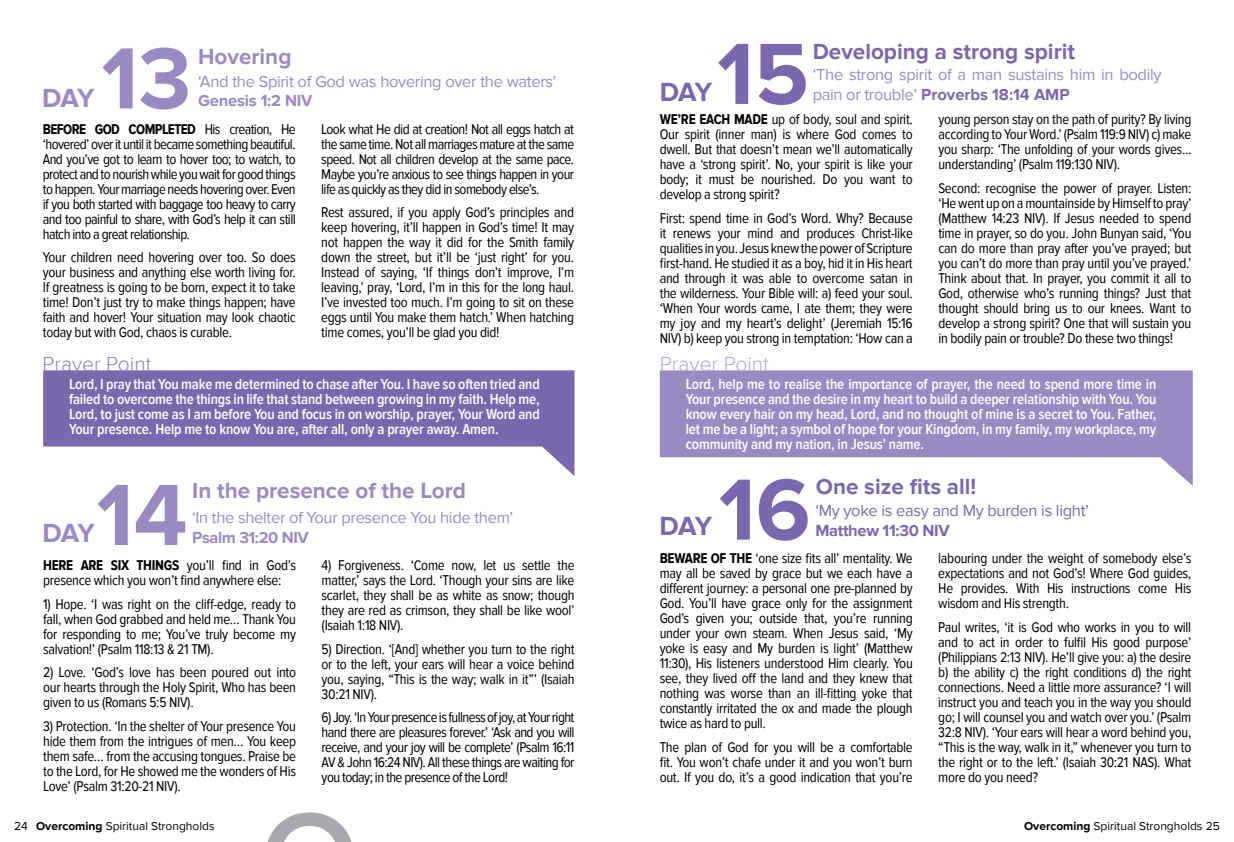
<style>
.page{position:relative;width:1234px;height:842px;background:#fff}
.page>*{position:absolute;margin:0;border:0;box-sizing:border-box;transform-origin:0 0}
.t1{font:700 90px "Proxima Nova";color:#998bc2}
.t2{font:700 90px "Proxima Nova";color:#7a68ae}
.t3{font:700 27px "Proxima Nova";letter-spacing:-.05em;color:#998bc2}
.t4{font:700 27px "Proxima Nova";letter-spacing:-.05em;color:#7a68ae}
.t5{font:700 22.5px "Proxima Nova";color:#7a68ae}
.t6{font:700 22.5px "Proxima Nova";color:#998bc2}
.t7{font:300 21px "Proxima Nova";color:#8e7ebb}
.t8{font:300 21px "Proxima Nova";color:#b1a7d2}
.t9{font:16.5px "Proxima Nova";letter-spacing:-.02em;color:#998bc2}
.t10{font:16.5px "Proxima Nova";letter-spacing:-.02em;color:#7a68ae}
.t11{font:700 16.5px "Proxima Nova";color:#7a68ae}
.t12{font:700 16.5px "Proxima Nova";letter-spacing:-.02em;color:#998bc2}
.t13{font:700 16.5px "Proxima Nova";letter-spacing:-.02em;color:#7a68ae}
.t14{font:600 15px/15px "Proxima Nova Cond";letter-spacing:-.01em;color:#fff;text-align:justify}
.t15{font:14.7px/15px "Proxima Nova Cond";letter-spacing:-.02em;color:#000;text-align:justify}
.t16{font:12px "Proxima Nova";color:#000}
.s1{font-weight:700}
.s2{font-weight:400;color:#998bc2}
</style>
<div class="page">
<svg style="left:43px;top:370px;width:531px;height:106px;fill:#7a68ae"></svg>
<svg style="left:659px;top:370px;width:533px;height:115px;fill:#998bc2"></svg>
<svg style="left:267px;top:812px;width:85px;height:30px"></svg>
<h1 class="t1" style="left:101px;top:27px;width:91px">13</h1>
<h2 class="t3" style="left:42px;top:82px;width:54px">DAY</h2>
<h3 class="t6" style="left:198px;top:43px;width:95px">Hovering</h3>
<p class="t9" style="left:198px;top:72px;width:359px">‘And the Spirit of God was hovering over the waters’</p>
<p class="t12" style="left:198px;top:91px;width:116px">Genesis 1:2 NIV</p>
<p class="t15" style="left:43px;top:122px;width:254px"><span class="s1">BEFORE GOD COMPLETED</span> His creation, He ‘hovered’ over it until it became something beautiful.<br>And you’ve got to learn to hover too; to watch, to protect and to nourish while you wait for good things to happen. Your marriage needs hovering over. Even if you both started with baggage too heavy to carry and too painful to share, with God’s help it can still hatch into a great relationship.</p>
<p class="t15" style="left:43px;top:250px;width:254px">Your children need hovering over too. So does your business and anything else worth living for.<br>If greatness is going to be born, expect it to take time! Don’t just try to make things happen; have faith and hover! Your situation may look chaotic today but with God, chaos is curable.</p>
<h3 class="t7" style="left:42px;top:352px;width:111px">Prayer Point</h3>
<p class="t15" style="left:321px;top:122px;width:254px">Look what He did at creation! Not all eggs hatch at the same time. Not all marriages mature at the same speed. Not all children develop at the same pace.<br>Maybe you’re anxious to see things happen in your life as quickly as they did in somebody else’s.</p>
<p class="t15" style="left:321px;top:205px;width:254px">Rest assured, if you apply God’s principles and keep hovering, it’ll happen in God’s time! It may not happen the way it did for the Smith family down the street, but it’ll be ‘just right’ for you.<br>Instead of saying, ‘If things don’t improve, I’m leaving,’ pray, ‘Lord, I’m in this for the long haul.<br>I’ve invested too much. I’m going to sit on these eggs until You make them hatch.’ When hatching time comes, you’ll be glad you did!</p>
<p class="t14" style="left:69px;top:377px;width:472px">Lord, I pray that You make me determined to chase after You. I have so often tried and failed to overcome the things in life that stand between growing in my faith. Help me, Lord, to just come as I am before You and focus in on worship, prayer, Your Word and Your presence. Help me to know You are, after all, only a prayer away. Amen.</p>
<h3 class="t6" style="left:192px;top:478px;width:275px">In the presence of the Lord</h3>
<h1 class="t1" style="left:97px;top:463px;width:92px">14</h1>
<p class="t9" style="left:192px;top:508px;width:322px">‘In the shelter of Your presence You hide them’</p>
<h2 class="t3" style="left:42px;top:518px;width:54px">DAY</h2>
<p class="t12" style="left:192px;top:527px;width:118px">Psalm 31:20 NIV</p>
<p class="t15" style="left:43px;top:558px;width:254px"><span class="s1">HERE ARE SIX THINGS</span> you’ll find in God’s presence which you won’t find anywhere else:</p>
<p class="t15" style="left:43px;top:597px;width:254px">1) Hope. ‘I was right on the cliff-edge, ready to fall, when God grabbed and held me… Thank You for responding to me; You’ve truly become my salvation!’ (Psalm 118:13 &amp; 21 TM).</p>
<p class="t15" style="left:43px;top:665px;width:254px">2) Love. ‘God’s love has been poured out into our hearts through the Holy Spirit, Who has been given to us (Romans 5:5 NIV).</p>
<p class="t15" style="left:43px;top:719px;width:254px">3) Protection. ‘In the shelter of Your presence You hide them from the intrigues of men… You keep them safe… from the accusing tongues. Praise be to the Lord, for He showed me the wonders of His Love’ (Psalm 31:20-21 NIV).</p>
<p class="t15" style="left:321px;top:558px;width:254px">4) Forgiveness. ‘Come now, let us settle the matter,’ says the Lord. ‘Though your sins are like scarlet, they shall be as white as snow; though they are red as crimson, they shall be like wool’ (Isaiah 1:18 NIV).</p>
<p class="t15" style="left:321px;top:642px;width:254px">5) Direction. ‘[And] whether you turn to the right or to the left, your ears will hear a voice behind you, saying, “This is the way; walk in it”’ (Isaiah 30:21 NIV).</p>
<p class="t15" style="left:321px;top:710px;width:254px">6) Joy. ‘In Your presence is fullness of joy, at Your right hand there are pleasures forever.’ ‘Ask and you will receive, and your joy will be complete’ (Psalm 16:11<br>AV &amp; John 16:24 NIV). All these things are waiting for you today; in the presence of the Lord!</p>
<h3 class="t5" style="left:812px;top:39px;width:264px">Developing a strong spirit</h3>
<h1 class="t2" style="left:717px;top:22px;width:93px">15</h1>
<p class="t9" style="left:812px;top:65px;width:350px">‘The strong spirit of a man sustains him in bodily</p>
<h2 class="t4" style="left:659px;top:77px;width:54px">DAY</h2>
<p class="t11" style="left:812px;top:85px;width:258px"><span class="s2">pain or trouble’</span> Proverbs 18:14 AMP</p>
<p class="t15" style="left:659px;top:112px;width:254px"><span class="s1">WE’RE EACH MADE</span> up of body, soul and spirit.<br>Our spirit (inner man) is where God comes to dwell. But that doesn’t mean we’ll automatically have a ‘strong spirit’. No, your spirit is like your body; it must be nourished. Do you want to develop a strong spirit?</p>
<p class="t15" style="left:659px;top:211px;width:254px">First: spend time in God’s Word. Why? Because it renews your mind and produces Christ-like qualities in you. Jesus knew the power of Scripture first-hand. He studied it as a boy, hid it in His heart and through it was able to overcome satan in the wilderness. Your Bible will: a) feed your soul. ‘When Your words came, I ate them; they were my joy and my heart’s delight’ (Jeremiah 15:16<br>NIV) b) keep you strong in temptation: ‘How can a</p>
<h3 class="t8" style="left:659px;top:352px;width:111px">Prayer Point</h3>
<p class="t15" style="left:938px;top:112px;width:254px">young person stay on the path of purity? By living according to Your Word.’ (Psalm 119:9 NIV) c) make you sharp: ‘The unfolding of your words gives... understanding’ (Psalm 119:130 NIV).</p>
<p class="t15" style="left:938px;top:181px;width:254px">Second: recognise the power of prayer. Listen: ‘He went up on a mountainside by Himself to pray’ (Matthew 14:23 NIV). If Jesus needed to spend time in prayer, so do you. John Bunyan said, ‘You can do more than pray after you’ve prayed; but you can’t do more than pray until you’ve prayed.’ Think about that. In prayer, you commit it all to God, otherwise who’s running things? Just that thought should bring us to our knees. Want to develop a strong spirit? One that will sustain you in bodily pain or trouble? Do these two things!</p>
<p class="t14" style="left:685px;top:377px;width:472px">Lord, help me to realise the importance of prayer, the need to spend more time in Your presence and the desire in my heart to build a deeper relationship with You. You know every hair on my head, Lord, and no thought of mine is a secret to You. Father, let me be a light; a symbol of hope for your Kingdom, in my family, my workplace, my community and my nation, in Jesus’ name.</p>
<h1 class="t2" style="left:718px;top:458px;width:93px">16</h1>
<h2 class="t4" style="left:659px;top:510px;width:54px">DAY</h2>
<h3 class="t5" style="left:815px;top:473px;width:162px">One size fits all!</h3>
<p class="t10" style="left:815px;top:501px;width:275px">‘My yoke is easy and My burden is light’</p>
<p class="t13" style="left:815px;top:521px;width:136px">Matthew 11:30 NIV</p>
<p class="t15" style="left:659px;top:551px;width:254px"><span class="s1">BEWARE OF THE</span> ‘one size fits all’ mentality. We may all be saved by grace but we each have a different journey: a personal one pre-planned by God. You’ll have grace only for the assignment God’s given you; outside that, you’re running under your own steam. When Jesus said, ‘My yoke is easy and My burden is light’ (Matthew 11:30), His listeners understood Him clearly. You see, they lived off the land and they knew that nothing was worse than an ill-fitting yoke that constantly irritated the ox and made the plough twice as hard to pull.</p>
<p class="t15" style="left:659px;top:740px;width:254px">The plan of God for you will be a comfortable fit. You won’t chafe under it and you won’t burn out. If you do, it’s a good indication that you’re</p>
<p class="t15" style="left:938px;top:551px;width:254px">labouring under the weight of somebody else’s expectations and not God’s! Where God guides, He provides. With His instructions come His wisdom and His strength.</p>
<p class="t15" style="left:938px;top:620px;width:254px">Paul writes, ‘it is God who works in you to will and to act in order to fulfil His good purpose’ (Philippians 2:13 NIV). He’ll give you: a) the desire b) the ability c) the right conditions d) the right connections. Need a little more assurance? ‘I will instruct you and teach you in the way you should go; I will counsel you and watch over you.’ (Psalm 32:8 NIV). ‘Your ears will hear a word behind you, “This is the way, walk in it,” whenever you turn to the right or to the left.’ (Isaiah 30:21 NAS). What more do you need?</p>
<p class="t16" style="left:14px;top:819px;width:202px">24 <span class="s1">Overcoming</span> Spiritual Strongholds</p>
<p class="t16" style="left:1023px;top:819px;width:197px"><span class="s1">Overcoming</span> Spiritual Strongholds 25</p>
</div>
